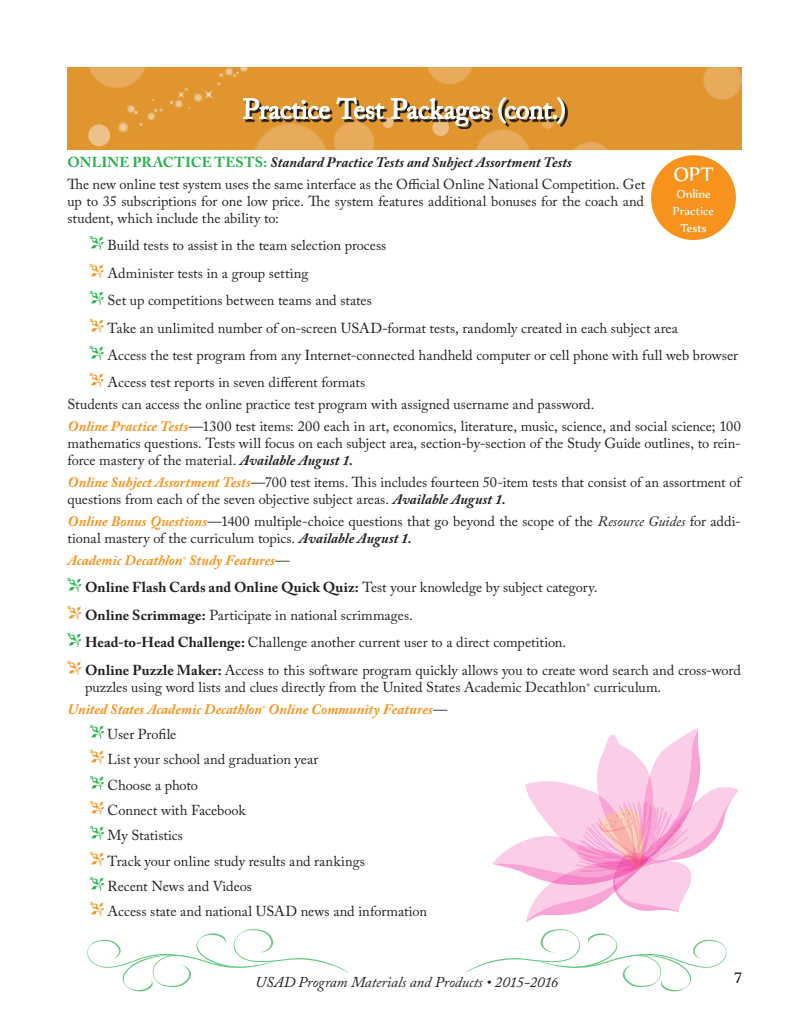
<style>
.page{position:relative;width:810px;height:1035px;background:#fff}
.page>*{position:absolute;margin:0;border:0;box-sizing:border-box;transform-origin:0 0}
.t1{font:27.5px "Adobe Caslon Pro";letter-spacing:-.005em;color:#fff}
.t2{font:23.88px "Nyala";color:#fff}
.t3{font:17.5px "Nyala";color:#231f20}
.t4{font:italic 15px "Adobe Caslon Pro";letter-spacing:-.005em;color:#231f20}
.t5{font:14.38px/27.4px "Adobe Caslon Pro";color:#231f20}
.t6{font:italic 700 14.38px "Adobe Caslon Pro";color:#f7931d}
.t7{font:14px/16.9px "Nyala";letter-spacing:-.005em;color:#fff;text-align:center}
.t8{font:italic 700 6.25px "Adobe Caslon Pro";color:#f7931d}
.t9{font:6.25px "Adobe Caslon Pro";color:#231f20}
.s1{font-weight:700;color:#23b24b}
.s2{font-weight:700;font-style:italic}
.s3{color:#23b24b}
.s4{color:#f7931d}
.s5{font-weight:700;font-style:italic;color:#f7931d}
.s6{font-style:italic}
.s7{font-weight:400;font-style:normal;color:#231f20}
.s8{font-weight:700}
</style>
<div class="page">
<svg style="left:87px;top:929px;width:261px;height:62px"></svg>
<svg style="left:465px;top:929px;width:261px;height:62px"></svg>
<div style="left:651px;top:155px;width:85px;height:85px;background:#f7931d;border-radius:50%"></div>
<div style="left:68px;top:67px;width:674px;height:83px;background:#e1952f"></div>
<svg style="left:88px;top:124px;width:22px;height:22px"></svg>
<div style="left:89px;top:125px;width:21px;height:21px;background:#edc28a;border-radius:50%"></div>
<svg style="left:703px;top:67px;width:39px;height:33px"></svg>
<svg style="left:88px;top:67px;width:58px;height:21px"></svg>
<svg style="left:169px;top:87px;width:31px;height:22px"></svg>
<svg style="left:200px;top:86px;width:17px;height:17px"></svg>
<svg style="left:202px;top:88px;width:14px;height:13px"></svg>
<svg style="left:205px;top:91px;width:7px;height:7px"></svg>
<svg style="left:118px;top:99px;width:45px;height:34px"></svg>
<svg style="left:217px;top:67px;width:392px;height:83px"></svg>
<svg style="left:492px;top:728px;width:247px;height:194px"></svg>
<h1 class="t1" style="left:243px;top:93px;width:325px">Practice Test Packages (cont.)</h1>
<p class="t5" style="left:68px;top:151px;width:579px;line-height:21.8px"><span class="s1">ONLINE PRACTICE TESTS:</span> <span class="s2">Standard Practice Tests and Subject Assortment Tests<br></span>The new online test system uses the same interface as the Official Online National Competition. Get</p>
<p class="t5" style="left:68px;top:192px;width:578px;line-height:17.2px">up to 35 subscriptions for one low price. The system features additional bonuses for the coach and student, which include the ability to:</p>
<p class="t5" style="left:90px;top:232px;width:650px"><span class="s3">o</span> Build tests to assist in the team selection process<br><span class="s4">o</span> Administer tests in a group setting<br><span class="s3">o</span> Set up competitions between teams and states<br><span class="s4">o</span> Take an unlimited number of on-screen USAD-format tests, randomly created in each subject area<br><span class="s3">o</span> Access the test program from any Internet-connected handheld computer or cell phone with full web browser <span class="s4">o</span> Access test reports in seven different formats</p>
<p class="t5" style="left:68px;top:393px;width:675px;line-height:21.8px">Students can access the online practice test program with assigned username and password.<br><span class="s5">Online Practice Tests</span>—1300 test items: 200 each in art, economics, literature, music, science, and social science; 100</p>
<p class="t5" style="left:68px;top:434px;width:675px;line-height:17.2px">mathematics questions. Tests will focus on each subject area, section-by-section of the Study Guide outlines, to rein&shy;force mastery of the material. <span class="s2">Available August 1.</span></p>
<p class="t5" style="left:68px;top:473px;width:675px;line-height:17.2px"><span class="s5">Online Subject Assortment Tests</span>—700 test items. This includes fourteen 50-item tests that consist of an assortment of questions from each of the seven objective subject areas. <span class="s2">Available August 1.</span></p>
<p class="t5" style="left:68px;top:512px;width:675px;line-height:17.2px"><span class="s5">Online Bonus Questions</span>—1400 multiple-choice questions that go beyond the scope of the <span class="s6">Resource Guides</span> for addi&shy;tional mastery of the curriculum topics. <span class="s2">Available August 1.</span></p>
<p class="t6" style="left:68px;top:552px;width:224px">Academic Decathlon Study Features<span class="s7">—</span></p>
<h2 class="t2" style="left:673px;top:160px;width:41px">OPT</h2>
<p class="t7" style="left:673px;top:185px;width:43px">Online<br>Practice<br>Tests</p>
<p class="t8" style="left:183px;top:556px;width:5px">®</p>
<p class="t5" style="left:67px;top:574px;width:675px"><span class="s3">o</span> <span class="s8">Online Flash Cards and Online Quick Quiz:</span> Test your knowledge by subject category.<br><span class="s4">o</span> <span class="s8">Online Scrimmage:</span> Participate in national scrimmages.<br><span class="s3">o</span> <span class="s8">Head-to-Head Challenge:</span> Challenge another current user to a direct competition.<br><span class="s4">o</span> <span class="s8">Online Puzzle Maker:</span> Access to this software program quickly allows you to create word search and cross-word</p>
<p class="t5" style="left:85px;top:673px;width:503px">puzzles using word lists and clues directly from the United States Academic Decathlon</p>
<p class="t9" style="left:587px;top:682px;width:5px">®</p>
<p class="t5" style="left:594px;top:673px;width:69px">curriculum.</p>
<p class="t6" style="left:68px;top:700px;width:382px">United States Academic Decathlon Online Community Features<span class="s7">—</span></p>
<p class="t8" style="left:262px;top:704px;width:5px">®</p>
<p class="t5" style="left:90px;top:721px;width:339px;line-height:25.4px"><span class="s3">o</span> User Profile<br><span class="s4">o</span> List your school and graduation year<br><span class="s3">o</span> Choose a photo<br><span class="s4">o</span> Connect with Facebook<br><span class="s3">o</span> My Statistics<br><span class="s4">o</span> Track your online study results and rankings<br><span class="s3">o</span> Recent News and Videos<br><span class="s4">o</span> Access state and national USAD news and information</p>
<p class="t4" style="left:255px;top:973px;width:305px">USAD Program Materials and Products • 2015-2016</p>
<p class="t3" style="left:735px;top:965px;width:9px">7</p>
</div>
